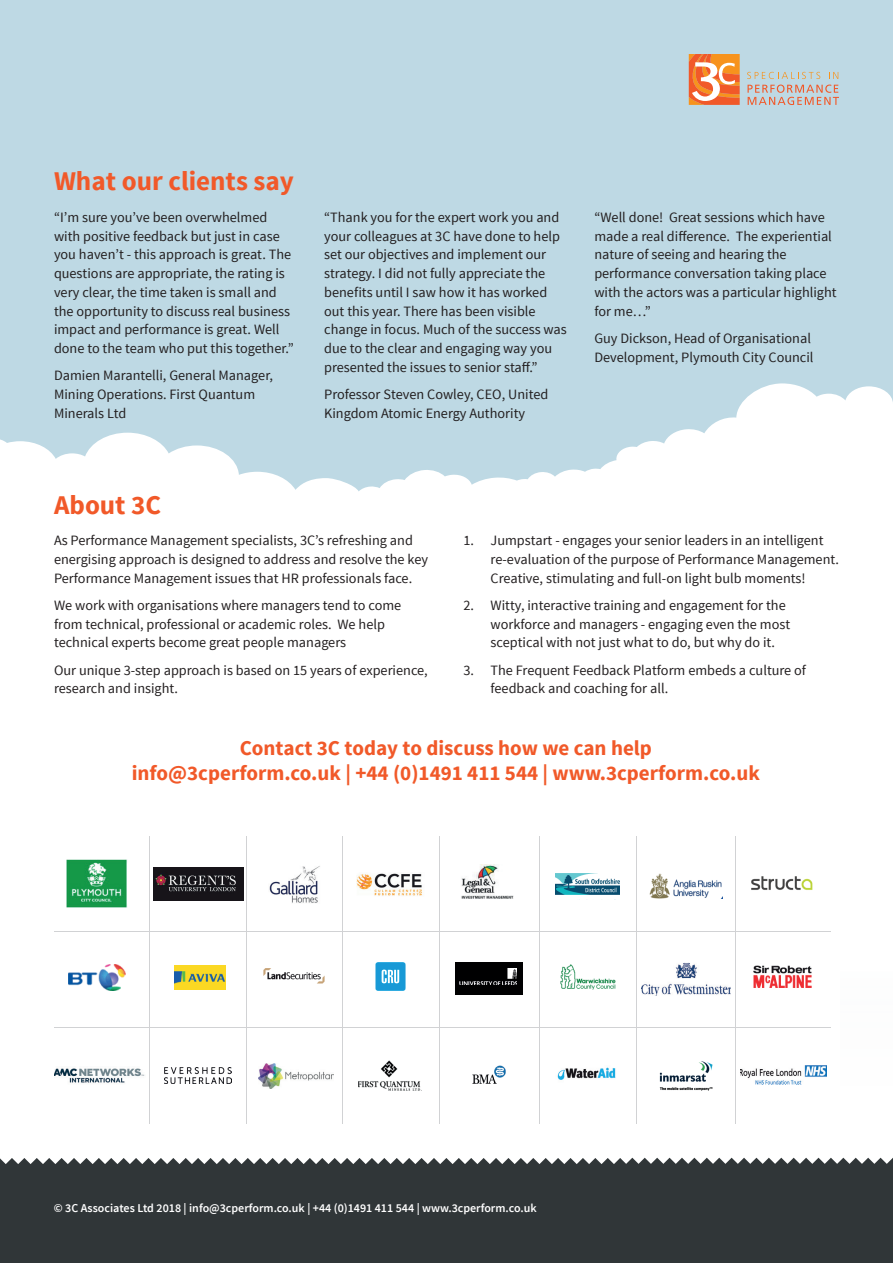
<style>
.page{position:relative;width:893px;height:1263px;background:#fff}
.page>*{position:absolute;margin:0;border:0;box-sizing:border-box;transform-origin:0 0}
.Heading{font:700 27px "Source Sans Pro";color:#f15929}
.Heading-2{font:700 21px/25.2px "Source Sans Pro";color:#f15929;text-align:center}
.Body{font:14.25px/18.8px "Source Sans Pro";color:#231f20}
.t1{font:600 12px "Source Sans Pro";color:#fff}
</style>
<div class="page">
<div style="left:0;top:1158px;width:893px;height:105px;background:#303638"></div>
<div style="left:0;top:0;width:893px;height:548px;background:#bed9e4"></div>
<svg style="left:0;top:383px;width:893px;height:165px;fill:#fff"></svg>
<div style="left:770px;top:1157px;width:123px;height:97px;background:#303638"></div>
<svg style="left:689px;top:54px;width:51px;height:51px;background:#f49157"></svg>
<svg style="left:747px;top:72px;width:73px;height:7px"></svg>
<svg style="left:829px;top:72px;width:9px;height:7px"></svg>
<svg style="left:747px;top:85px;width:92px;height:20px"></svg>
<img style="left:649px;top:873px;width:73px;height:25px">
<img style="left:753px;top:965px;width:59px;height:23px">
<img style="left:54px;top:1068px;width:91px;height:15px">
<img style="left:358px;top:1060px;width:64px;height:31px">
<img style="left:153px;top:867px;width:90px;height:33px">
<img style="left:66px;top:859px;width:61px;height:48px">
<img style="left:269px;top:866px;width:51px;height:37px">
<img style="left:357px;top:873px;width:65px;height:23px">
<img style="left:461px;top:865px;width:53px;height:34px">
<img style="left:556px;top:873px;width:64px;height:22px">
<img style="left:751px;top:876px;width:62px;height:14px">
<svg style="left:107px;top:990px;width:12px;height:1px"></svg>
<img style="left:69px;top:964px;width:56px;height:26px">
<img style="left:174px;top:965px;width:51px;height:25px">
<img style="left:263px;top:968px;width:62px;height:16px">
<img style="left:376px;top:962px;width:30px;height:29px">
<div style="left:455px;top:962px;width:68px;height:32px;background:#000001"></div>
<img style="left:459px;top:968px;width:58px;height:17px">
<img style="left:560px;top:964px;width:56px;height:26px">
<img style="left:165px;top:1067px;width:67px;height:16px">
<img style="left:258px;top:1063px;width:76px;height:25px">
<img style="left:472px;top:1065px;width:34px;height:19px">
<svg style="left:804px;top:1065px;width:23px;height:12px"></svg>
<img style="left:740px;top:1066px;width:86px;height:18px">
<img style="left:659px;top:1061px;width:54px;height:30px">
<img style="left:557px;top:1067px;width:59px;height:13px">
<img style="left:642px;top:963px;width:89px;height:33px">
<img style="left:642px;top:967px;width:86px;height:22px">
<hr style="left:149px;top:836px;width:1px;height:287px;background:#d1d2d4">
<hr style="left:246px;top:836px;width:1px;height:287px;background:#d1d2d4">
<hr style="left:342px;top:836px;width:1px;height:287px;background:#d1d2d4">
<hr style="left:439px;top:836px;width:1px;height:287px;background:#d1d2d4">
<hr style="left:539px;top:836px;width:1px;height:287px;background:#d1d2d4">
<hr style="left:636px;top:836px;width:1px;height:287px;background:#d1d2d4">
<hr style="left:736px;top:836px;width:1px;height:287px;background:#d1d2d4">
<hr style="left:54px;top:931px;width:776px;height:1px;background:#d1d2d4">
<hr style="left:54px;top:1027px;width:776px;height:1px;background:#d1d2d4">
<p class="Heading" style="left:54px;top:164px;width:242px">What our clients say</p>
<p class="Body" style="left:54px;top:208px;width:241px">“I’m sure you’ve been overwhelmed with positive feedback but just in case you haven’t - this approach is great. The questions are appropriate, the rating is very clear, the time taken is small and the opportunity to discuss real business impact and performance is great. Well done to the team who put this together.”</p>
<p class="Body" style="left:54px;top:366px;width:220px">Damien Marantelli, General Manager,<br>Mining Operations. First Quantum<br>Minerals Ltd</p>
<p class="Body" style="left:324px;top:208px;width:244px">“Thank you for the expert work you and your colleagues at 3C have done to help set our objectives and implement our strategy. I did not fully appreciate the benefits until I saw how it has worked out this year. There has been visible change in focus. Much of the success was due to the clear and engaging way you presented the issues to senior staff.”</p>
<p class="Body" style="left:324px;top:385px;width:226px">Professor Steven Cowley, CEO, United<br>Kingdom Atomic Energy Authority</p>
<p class="Body" style="left:594px;top:208px;width:244px">“Well done! Great sessions which have made a real difference. The experiential nature of seeing and hearing the performance conversation taking place with the actors was a particular highlight for me…”</p>
<p class="Body" style="left:594px;top:329px;width:221px">Guy Dickson, Head of Organisational<br>Development, Plymouth City Council</p>
<p class="Heading" style="left:54px;top:487px;width:109px">About 3C</p>
<p class="Body" style="left:54px;top:531px;width:376px">As Performance Management specialists, 3C’s refreshing and energising approach is designed to address and resolve the key<br>Performance Management issues that HR professionals face.</p>
<p class="Body" style="left:54px;top:596px;width:349px">We work with organisations where managers tend to come from technical, professional or academic roles. We help technical experts become great people managers</p>
<p class="Body" style="left:54px;top:661px;width:375px">Our unique 3-step approach is based on 15 years of experience, research and insight.</p>
<p class="Body" style="left:491px;top:531px;width:350px;text-indent:-27px">1. Jumpstart - engages your senior leaders in an intelligent re-evaluation of the purpose of Performance Management.<br>Creative, stimulating and full-on light bulb moments!</p>
<p class="Body" style="left:491px;top:596px;width:301px;text-indent:-27px">2. Witty, interactive training and engagement for the workforce and managers - engaging even the most sceptical with not just what to do, but why do it.</p>
<p class="Body" style="left:491px;top:661px;width:317px;text-indent:-27px">3. The Frequent Feedback Platform embeds a culture of feedback and coaching for all.</p>
<p class="Heading-2" style="left:132px;top:736px;width:629px">Contact 3C today to discuss how we can help<br>info@3cperform.co.uk | +44 (0)1491 411 544 | www.3cperform.co.uk</p>
<p class="t1" style="left:54px;top:1201px;width:484px">© 3C Associates Ltd 2018 | info@3cperform.co.uk | +44 (0)1491 411 544 | www.3cperform.co.uk</p>
</div>
